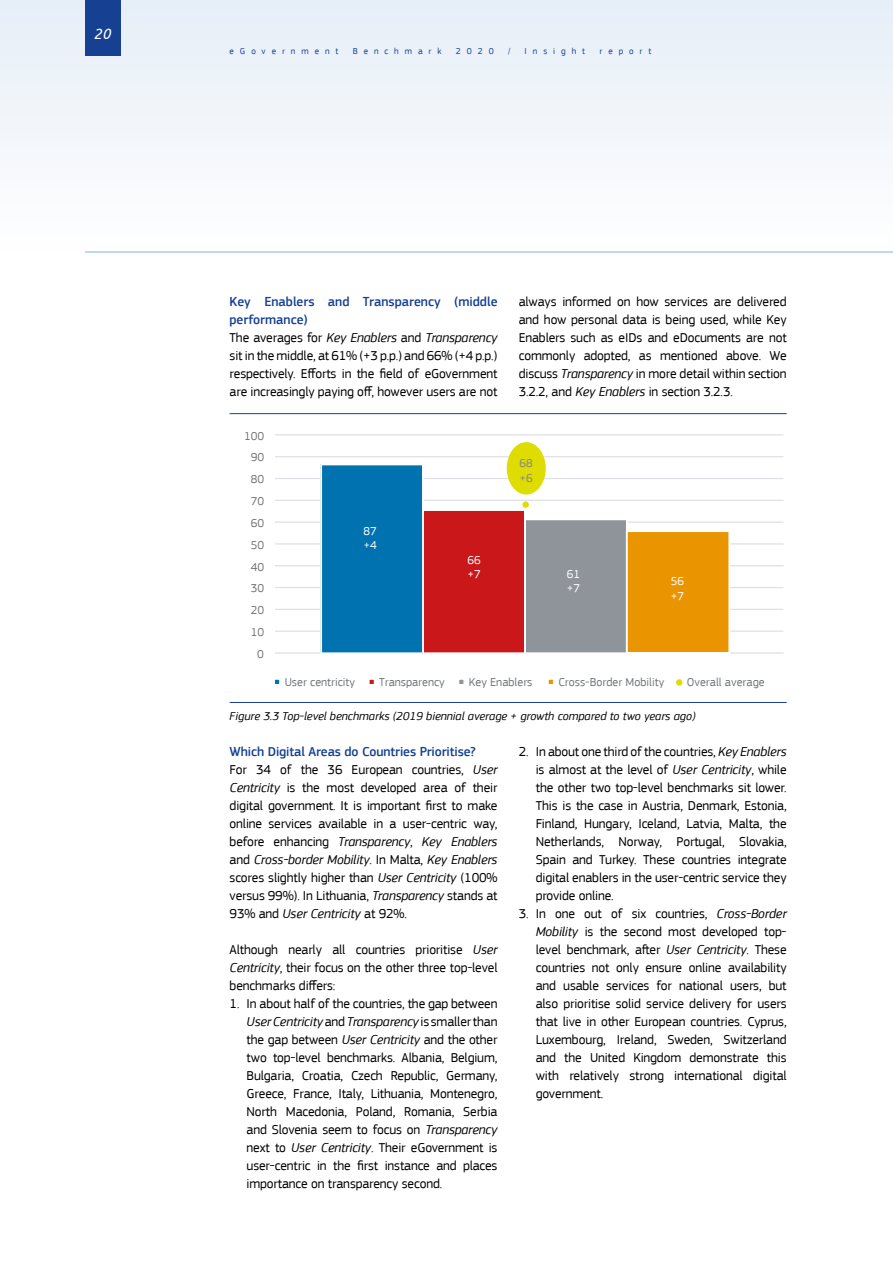
<style>
.page{position:relative;width:893px;height:1263px;background:#fff}
.page>*{position:absolute;margin:0;border:0;box-sizing:border-box;transform-origin:0 0}
.t1{font:italic 15px "Ubuntu";color:#fff}
.t2{font:13.5px/18px "EC Square Sans Pro";letter-spacing:-.01em;color:#000;text-align:justify}
.t3{font:12px "EC Square Sans Pro";color:#727679}
.t4{font:italic 12px "EC Square Sans Pro";color:#000}
.t5{font:12px/14.4px "EC Square Sans Pro";color:#fff}
.t6{font:12px/14.4px "EC Square Sans Pro";color:#878787}
.t7{font:9px "EC Square Sans Pro";letter-spacing:.66em;color:#164193}
.s1{font-weight:500;color:#164193}
.s2{font-style:italic}
</style>
<div class="page">
<div style="left:0;top:0;width:893px;height:252px;background:#f2f6fb"></div>
<div style="left:85px;top:0;width:35px;height:55px;background:#164193"></div>
<hr style="left:85px;top:251px;width:808px;height:2px;background:#aecae7">
<hr style="left:275px;top:652px;width:508px;height:2px;background:#e0e1e6">
<hr style="left:275px;top:630px;width:508px;height:2px;background:#e0e1e6">
<hr style="left:275px;top:609px;width:508px;height:1px;background:#e0e1e6">
<hr style="left:275px;top:587px;width:508px;height:1px;background:#e0e1e6">
<hr style="left:275px;top:565px;width:508px;height:1px;background:#e0e1e6">
<hr style="left:275px;top:543px;width:508px;height:2px;background:#e0e1e6">
<hr style="left:275px;top:521px;width:508px;height:2px;background:#e0e1e6">
<hr style="left:275px;top:500px;width:508px;height:1px;background:#e0e1e6">
<hr style="left:275px;top:478px;width:508px;height:1px;background:#e0e1e6">
<hr style="left:275px;top:456px;width:508px;height:1px;background:#e0e1e6">
<hr style="left:275px;top:434px;width:508px;height:1px;background:#e0e1e6">
<div style="left:320px;top:464px;width:102px;height:189px;background:#0072b0"></div>
<div style="left:320px;top:463px;width:104px;height:191px;border:2px solid #fff"></div>
<div style="left:422px;top:510px;width:102px;height:143px;background:#ca181a"></div>
<div style="left:422px;top:509px;width:104px;height:145px;border:2px solid #fff"></div>
<div style="left:524px;top:519px;width:102px;height:134px;background:#8f949b"></div>
<div style="left:524px;top:518px;width:104px;height:136px;border:2px solid #fff"></div>
<div style="left:626px;top:531px;width:103px;height:122px;background:#ea9400"></div>
<div style="left:626px;top:530px;width:104px;height:124px;border:2px solid #fff"></div>
<div style="left:273px;top:678px;width:8px;height:8px;border:2px solid #fff"></div>
<div style="left:368px;top:678px;width:8px;height:8px;border:2px solid #fff"></div>
<div style="left:457px;top:678px;width:8px;height:8px;border:2px solid #fff"></div>
<div style="left:547px;top:678px;width:8px;height:8px;border:2px solid #fff"></div>
<div style="left:676px;top:679px;width:6px;height:7px;background:#dedc00;border-radius:50%"></div>
<div style="left:522px;top:501px;width:7px;height:7px;background:#dedc00;border-radius:50%"></div>
<div style="left:507px;top:442px;width:39px;height:52px;background:#dedc00;border-radius:50%"></div>
<hr style="left:230px;top:702px;width:557px;height:1px;background:#164193">
<hr style="left:230px;top:413px;width:557px;height:1px;background:#164193">
<p class="t1" style="left:94px;top:24px;width:18px">20</p>
<p class="t7" style="left:230px;top:46px;width:110px">eGovernment</p>
<p class="t7" style="left:353px;top:46px;width:90px">Benchmark</p>
<p class="t7" style="left:456px;top:46px;width:39px">2020</p>
<p class="t7" style="left:508px;top:46px;width:4px">/</p>
<p class="t7" style="left:525px;top:46px;width:62px">Insight</p>
<p class="t7" style="left:599px;top:46px;width:53px">report</p>
<p class="t2" style="left:230px;top:293px;width:269px;text-align:left"><span class="s1">Key Enablers and Transparency (middle performance)<br></span>The averages for <span class="s2">Key Enablers</span> and <span class="s2">Transparency </span>sit in the middle, at 61% (+3 p.p.) and 66% (+4 p.p.) respectively. Efforts in the field of eGovernment are increasingly paying off, however users are not</p>
<p class="t2" style="left:519px;top:293px;width:269px">always informed on how services are delivered and how personal data is being used, while Key Enablers such as eIDs and eDocuments are not commonly adopted, as mentioned above. We discuss <span class="s2">Transparency</span> in more detail within section 3.2.2, and <span class="s2">Key Enablers</span> in section 3.2.3.</p>
<p class="t3" style="left:244px;top:429px;width:22px">100</p>
<p class="t3" style="left:251px;top:450px;width:15px">90</p>
<p class="t3" style="left:251px;top:472px;width:15px">80</p>
<p class="t3" style="left:251px;top:494px;width:15px">70</p>
<p class="t3" style="left:251px;top:516px;width:15px">60</p>
<p class="t3" style="left:251px;top:538px;width:15px">50</p>
<p class="t3" style="left:251px;top:560px;width:15px">40</p>
<p class="t3" style="left:251px;top:581px;width:15px">30</p>
<p class="t3" style="left:251px;top:603px;width:15px">20</p>
<p class="t3" style="left:251px;top:625px;width:15px">10</p>
<p class="t3" style="left:257px;top:647px;width:8px">0</p>
<p class="t5" style="left:363px;top:524px;width:15px">87 +4</p>
<p class="t5" style="left:467px;top:552px;width:15px">66 +7</p>
<p class="t6" style="left:519px;top:456px;width:15px">68 +6</p>
<p class="t5" style="left:567px;top:567px;width:15px">61 +7</p>
<p class="t5" style="left:671px;top:574px;width:15px">56 +7</p>
<p class="t3" style="left:285px;top:675px;width:72px">User centricity</p>
<p class="t3" style="left:379px;top:675px;width:67px">Transparency</p>
<p class="t3" style="left:469px;top:675px;width:65px">Key Enablers</p>
<p class="t3" style="left:558px;top:675px;width:107px">Cross-Border Mobility</p>
<p class="t3" style="left:687px;top:675px;width:79px">Overall average</p>
<p class="t4" style="left:230px;top:709px;width:467px">Figure 3.3 Top-level benchmarks (2019 biennial average + growth compared to two years ago)</p>
<p class="t2" style="left:230px;top:743px;width:269px;text-align:left"><span class="s1">Which Digital Areas do Countries Prioritise?<br></span>For 34 of the 36 European countries, <span class="s2">User Centricity</span> is the most developed area of their digital government. It is important first to make online services available in a user-centric way, before enhancing <span class="s2">Transparency</span>, <span class="s2">Key Enablers </span>and <span class="s2">Cross-border Mobility</span>. In Malta, <span class="s2">Key Enablers </span>scores slightly higher than <span class="s2">User Centricity</span> (100% versus 99%). In Lithuania, <span class="s2">Transparency</span> stands at 93% and <span class="s2">User Centricity</span> at 92%.</p>
<p class="t2" style="left:230px;top:941px;width:269px">Although nearly all countries prioritise <span class="s2">User Centricity</span>, their focus on the other three top-level benchmarks differs:</p>
<p class="t2" style="left:247px;top:995px;width:252px;text-indent:-17px">1. In about half of the countries, the gap between <span class="s2">User Centricity</span> and <span class="s2">Transparency</span> is smaller than the gap between <span class="s2">User Centricity</span> and the other two top-level benchmarks. Albania, Belgium, Bulgaria, Croatia, Czech Republic, Germany, Greece, France, Italy, Lithuania, Montenegro, North Macedonia, Poland, Romania, Serbia and Slovenia seem to focus on <span class="s2">Transparency </span>next to <span class="s2">User Centricity</span>. Their eGovernment is user-centric in the first instance and places importance on transparency second.</p>
<p class="t2" style="left:536px;top:743px;width:252px;text-indent:-17px">2. In about one third of the countries, <span class="s2">Key Enablers </span>is almost at the level of <span class="s2">User Centricity</span>, while the other two top-level benchmarks sit lower.<br>This is the case in Austria, Denmark, Estonia, Finland, Hungary, Iceland, Latvia, Malta, the Netherlands, Norway, Portugal, Slovakia, Spain and Turkey. These countries integrate digital enablers in the user-centric service they provide online.</p>
<p class="t2" style="left:536px;top:904px;width:252px;text-indent:-17px">3. In one out of six countries, <span class="s2">Cross-Border Mobility</span> is the second most developed top&shy;level benchmark, after <span class="s2">User Centricity</span>. These countries not only ensure online availability and usable services for national users, but also prioritise solid service delivery for users that live in other European countries. Cyprus, Luxembourg, Ireland, Sweden, Switzerland and the United Kingdom demonstrate this with relatively strong international digital government.</p>
</div>
